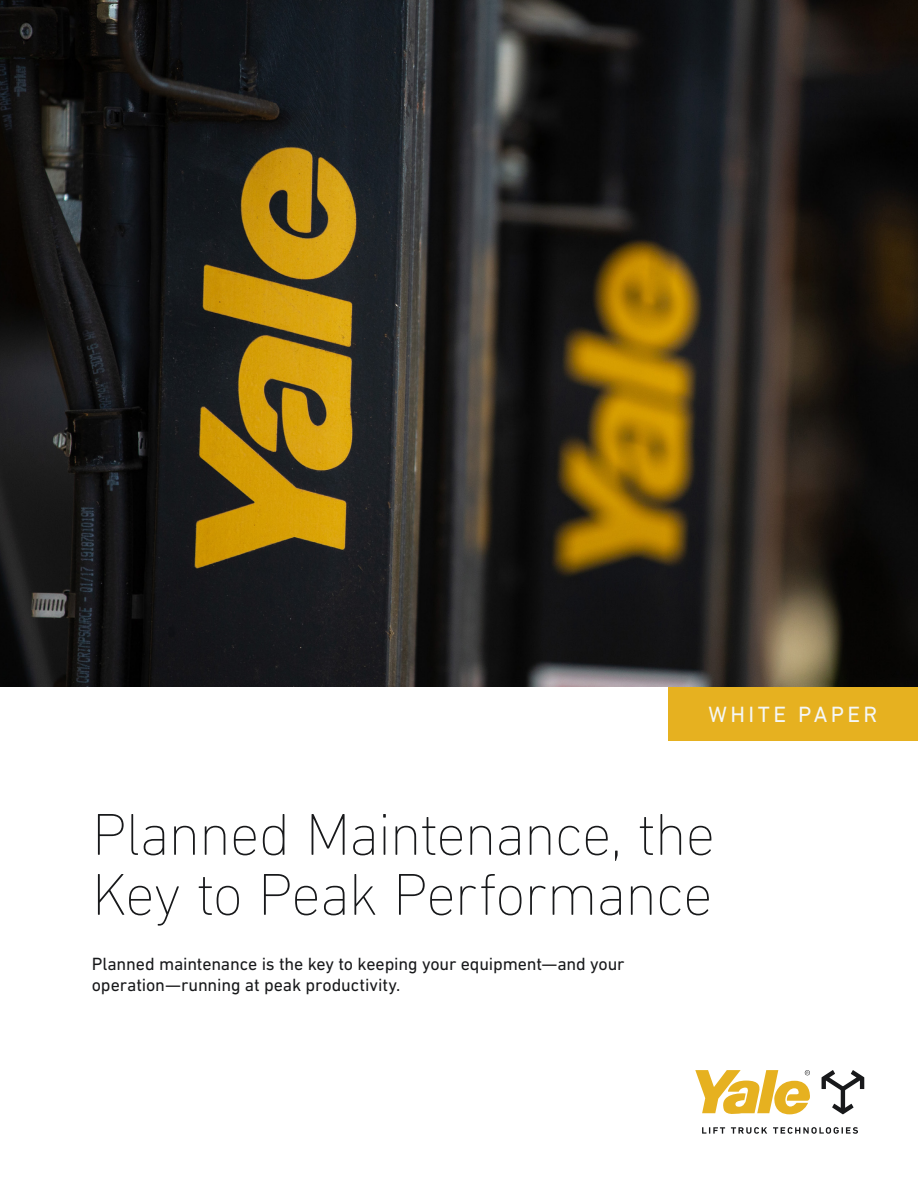
<style>
.page{position:relative;width:918px;height:1188px;background:#fff}
.page>*{position:absolute;margin:0;border:0;box-sizing:border-box;transform-origin:0 0}
.t1{font:200 60px/60px "DIN Next LT Pro";letter-spacing:-.02em;color:#18191b}
.t2{font:22.5px "DIN Next LT Pro";letter-spacing:.15em;color:#f5f7f7}
.t3{font:18px/21px "DIN Next LT Pro";letter-spacing:-.01em;color:#18191b}
</style>
<div class="page">
<img style="left:0;top:0;width:918px;height:687px">
<div style="left:668px;top:687px;width:250px;height:54px;background:#e6b120"></div>
<svg style="left:822px;top:1070px;width:42px;height:44px"></svg>
<svg style="left:695px;top:1070px;width:115px;height:45px"></svg>
<svg style="left:702px;top:1127px;width:23px;height:7px"></svg>
<svg style="left:731px;top:1127px;width:36px;height:7px"></svg>
<svg style="left:773px;top:1127px;width:85px;height:7px"></svg>
<p class="t2" style="left:709px;top:701px;width:170px">WHITE PAPER</p>
<p class="t1" style="left:92px;top:804px;width:625px">Planned Maintenance, the<br>Key to Peak Performance</p>
<p class="t3" style="left:92px;top:953px;width:534px">Planned maintenance is the key to keeping your equipment—and your operation—running at peak productivity.</p>
</div>
